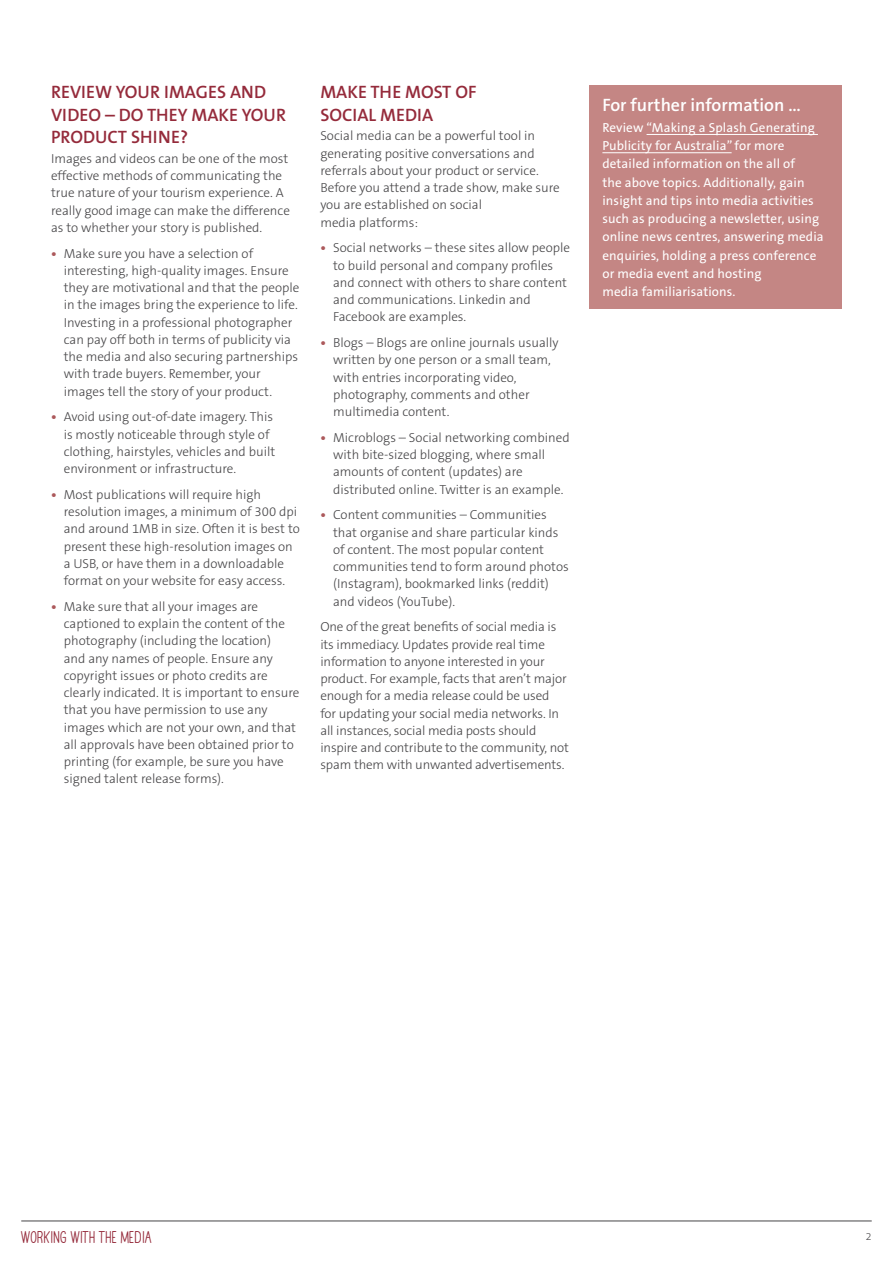
<style>
.page{position:relative;width:893px;height:1263px;background:#fff}
.page>*{position:absolute;margin:0;border:0;box-sizing:border-box;transform-origin:0 0}
.t1{font:600 18px/22.5px "The Sans B6";color:#952b3b}
.t2{font:600 18px "The Sans B6";color:#fff}
.t3{font:700 15px "TAHAVEANICEDAY Basic";color:#952b3b}
.t4{font:300 13.2px/17.2px "The Sans B3";color:#464547}
.t5{font:13.2px/18.3px "The Sans B5 Plain";letter-spacing:.01em;color:#fff}
.t6{font:300 10.5px "The Sans B3";color:#464547}
.s1{font-family:"The Sans B7";font-weight:700;color:#ac595b}
</style>
<div class="page">
<hr style="left:21px;top:1220px;width:851px;height:1px;background:#464547">
<div style="left:590px;top:85px;width:252px;height:224px;background:#c48684"></div>
<hr style="left:647px;top:134px;width:171px;height:1px;background:#fff">
<hr style="left:602px;top:152px;width:130px;height:1px;background:#fff">
<h1 class="t1" style="left:51px;top:82px;width:237px">REVIEW YOUR IMAGES AND<br>VIDEO – DO THEY MAKE YOUR<br>PRODUCT SHINE?</h1>
<p class="t4" style="left:51px;top:150px;width:240px">Images and videos can be one of the most effective methods of communicating the true nature of your tourism experience. A really good image can make the difference as to whether your story is published.</p>
<p class="t4" style="left:64px;top:245px;width:237px;text-indent:-13px"><span class="s1">•</span> Make sure you have a selection of interesting, high-quality images. Ensure they are motivational and that the people in the images bring the experience to life.<br>Investing in a professional photographer can pay off both in terms of publicity via the media and also securing partnerships with trade buyers. Remember, your images tell the story of your product.</p>
<p class="t4" style="left:64px;top:409px;width:213px;text-indent:-13px"><span class="s1">•</span> Avoid using out-of-date imagery. This is mostly noticeable through style of clothing, hairstyles, vehicles and built environment or infrastructure.</p>
<p class="t4" style="left:64px;top:486px;width:238px;text-indent:-13px"><span class="s1">•</span> Most publications will require high resolution images, a minimum of 300 dpi and around 1MB in size. Often it is best to present these high-resolution images on a USB, or have them in a downloadable format on your website for easy access.</p>
<p class="t4" style="left:64px;top:598px;width:237px;text-indent:-13px"><span class="s1">•</span> Make sure that all your images are captioned to explain the content of the photography (including the location)<br>and any names of people. Ensure any copyright issues or photo credits are clearly indicated. It is important to ensure that you have permission to use any images which are not your own, and that all approvals have been obtained prior to printing (for example, be sure you have signed talent release forms).</p>
<h1 class="t1" style="left:320px;top:82px;width:158px">MAKE THE MOST OF<br>SOCIAL MEDIA</h1>
<p class="t4" style="left:320px;top:128px;width:241px">Social media can be a powerful tool in generating positive conversations and referrals about your product or service.<br>Before you attend a trade show, make sure you are established on social<br>media platforms:</p>
<p class="t4" style="left:333px;top:240px;width:238px;text-indent:-13px"><span class="s1">•</span> Social networks – these sites allow people to build personal and company profiles and connect with others to share content and communications. Linkedin and Facebook are examples.</p>
<p class="t4" style="left:333px;top:335px;width:227px;text-indent:-13px"><span class="s1">•</span> Blogs – Blogs are online journals usually written by one person or a small team, with entries incorporating video, photography, comments and other multimedia content.</p>
<p class="t4" style="left:333px;top:429px;width:238px;text-indent:-13px"><span class="s1">•</span> Microblogs – Social networking combined with bite-sized blogging, where small amounts of content (updates) are distributed online. Twitter is an example.</p>
<p class="t4" style="left:333px;top:507px;width:237px;text-indent:-13px"><span class="s1">•</span> Content communities – Communities that organise and share particular kinds of content. The most popular content communities tend to form around photos (Instagram), bookmarked links (reddit) and videos (YouTube).</p>
<p class="t4" style="left:320px;top:619px;width:250px">One of the great benefits of social media is its immediacy. Updates provide real time information to anyone interested in your product. For example, facts that aren’t major enough for a media release could be used<br>for updating your social media networks. In all instances, social media posts should inspire and contribute to the community, not spam them with unwanted advertisements.</p>
<h1 class="t2" style="left:602px;top:96px;width:200px">For further information …</h1>
<p class="t5" style="left:602px;top:119px;width:223px">Review “Making a Splash Generating Publicity for Australia” for more detailed information on the all of<br>the above topics. Additionally, gain insight and tips into media activities such as producing a newsletter, using online news centres, answering media enquiries, holding a press conference or media event and hosting<br>media familiarisations.</p>
<p class="t3" style="left:21px;top:1228px;width:132px">WORKING WITH THE MEDIA</p>
<p class="t6" style="left:866px;top:1231px;width:7px">2</p>
</div>
